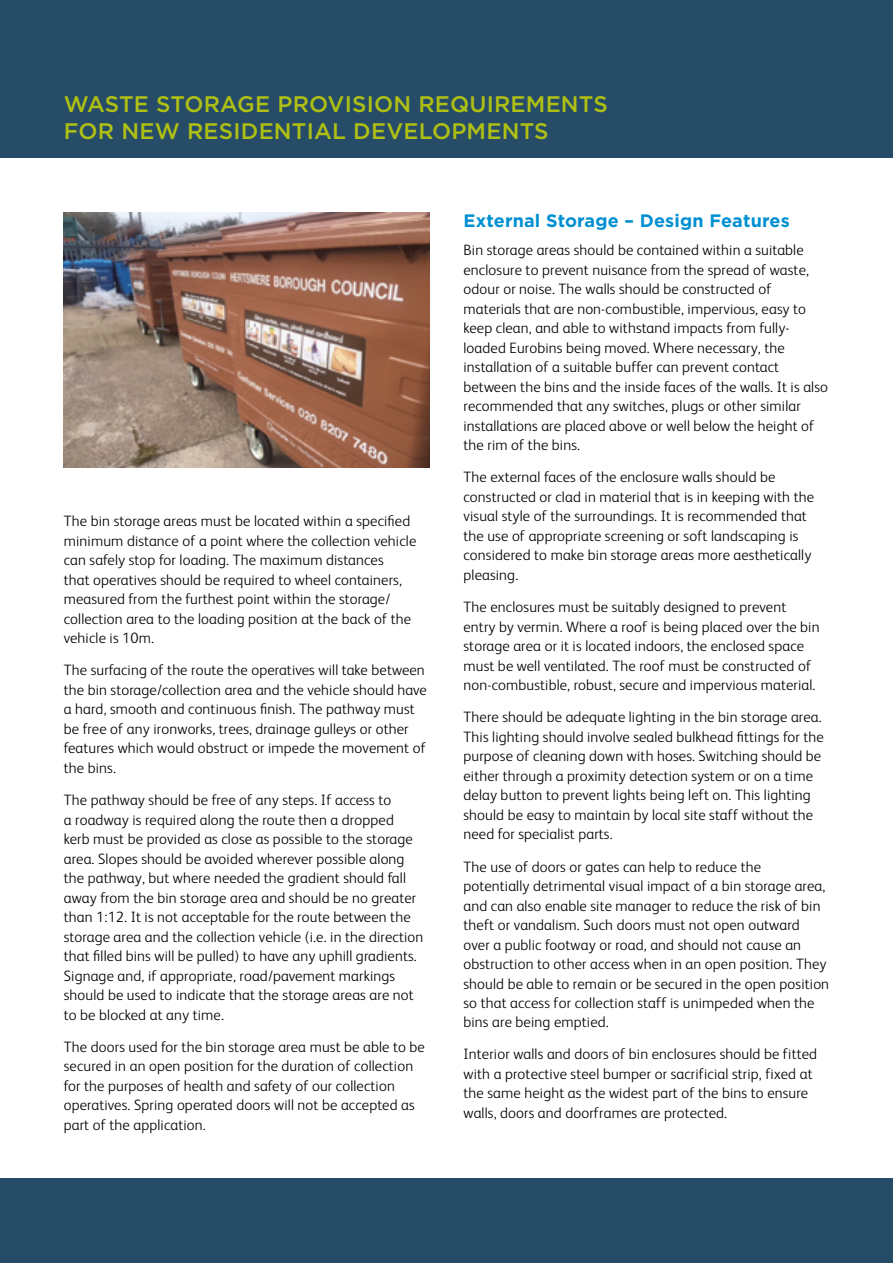
<style>
.page{position:relative;width:893px;height:1263px;background:#fff}
.page>*{position:absolute;margin:0;border:0;box-sizing:border-box;transform-origin:0 0}
.t1{font:500 22.5px/27px "Gotham";letter-spacing:.01em;color:#afc013}
.t2{font:700 18px "Gotham";letter-spacing:.01em;color:#0090d2}
.t3{font:300 15px/19.5px "FS Albert";letter-spacing:.01em;color:#000}
</style>
<div class="page">
<div style="left:0;top:0;width:893px;height:157px;background:#274c68"></div>
<div style="left:0;top:1178px;width:893px;height:85px;background:#274c68"></div>
<img style="left:64px;top:213px;width:365px;height:255px">
<h1 class="t1" style="left:64px;top:90px;width:546px">WASTE STORAGE PROVISION REQUIREMENTS<br>FOR NEW RESIDENTIAL DEVELOPMENTS</h1>
<p class="t3" style="left:64px;top:510px;width:354px">The bin storage areas must be located within a specifed minimum distance of a point where the collection vehicle can safely stop for loading. The maximum distances<br>that operatives should be required to wheel containers, measured from the furthest point within the storage/ collection area to the loading position at the back of the vehicle is 10m.</p>
<p class="t3" style="left:64px;top:660px;width:365px">The surfacing of the route the operatives will take between the bin storage/collection area and the vehicle should have a hard, smooth and continuous fnish. The pathway must be free of any ironworks, trees, drainage gulleys or other features which would obstruct or impede the movement of the bins.</p>
<p class="t3" style="left:64px;top:789px;width:361px">The pathway should be free of any steps. If access to<br>a roadway is required along the route then a dropped kerb must be provided as close as possible to the storage area. Slopes should be avoided wherever possible along the pathway, but where needed the gradient should fall away from the bin storage area and should be no greater than 1:12. It is not acceptable for the route between the storage area and the collection vehicle (i.e. in the direction that flled bins will be pulled) to have any uphill gradients.<br>Signage and, if appropriate, road/pavement markings should be used to indicate that the storage areas are not to be blocked at any time.</p>
<p class="t3" style="left:64px;top:1036px;width:363px">The doors used for the bin storage area must be able to be secured in an open position for the duration of collection for the purposes of health and safety of our collection operatives. Spring operated doors will not be accepted as part of the application.</p>
<p class="t2" style="left:463px;top:209px;width:328px">External Storage – Design Features</p>
<p class="t3" style="left:463px;top:239px;width:366px">Bin storage areas should be contained within a suitable enclosure to prevent nuisance from the spread of waste, odour or noise. The walls should be constructed of materials that are non-combustible, impervious, easy to keep clean, and able to withstand impacts from fully&shy;loaded Eurobins being moved. Where necessary, the installation of a suitable buffer can prevent contact between the bins and the inside faces of the walls. It is also recommended that any switches, plugs or other similar installations are placed above or well below the height of the rim of the bins.</p>
<p class="t3" style="left:463px;top:467px;width:352px">The external faces of the enclosure walls should be constructed or clad in material that is in keeping with the visual style of the surroundings. It is recommended that the use of appropriate screening or soft landscaping is considered to make bin storage areas more aesthetically pleasing.</p>
<p class="t3" style="left:463px;top:596px;width:358px">The enclosures must be suitably designed to prevent entry by vermin. Where a roof is being placed over the bin storage area or it is located indoors, the enclosed space must be well ventilated. The roof must be constructed of non-combustible, robust, secure and impervious material.</p>
<p class="t3" style="left:463px;top:707px;width:362px">There should be adequate lighting in the bin storage area.<br>This lighting should involve sealed bulkhead fttings for the purpose of cleaning down with hoses. Switching should be either through a proximity detection system or on a time delay button to prevent lights being left on. This lighting should be easy to maintain by local site staff without the need for specialist parts.</p>
<p class="t3" style="left:463px;top:856px;width:367px">The use of doors or gates can help to reduce the potentially detrimental visual impact of a bin storage area, and can also enable site manager to reduce the risk of bin theft or vandalism. Such doors must not open outward over a public footway or road, and should not cause an obstruction to other access when in an open position. They should be able to remain or be secured in the open position so that access for collection staff is unimpeded when the bins are being emptied.</p>
<p class="t3" style="left:463px;top:1043px;width:355px">Interior walls and doors of bin enclosures should be fitted with a protective steel bumper or sacrificial strip, fixed at the same height as the widest part of the bins to ensure walls, doors and doorframes are protected.</p>
</div>
